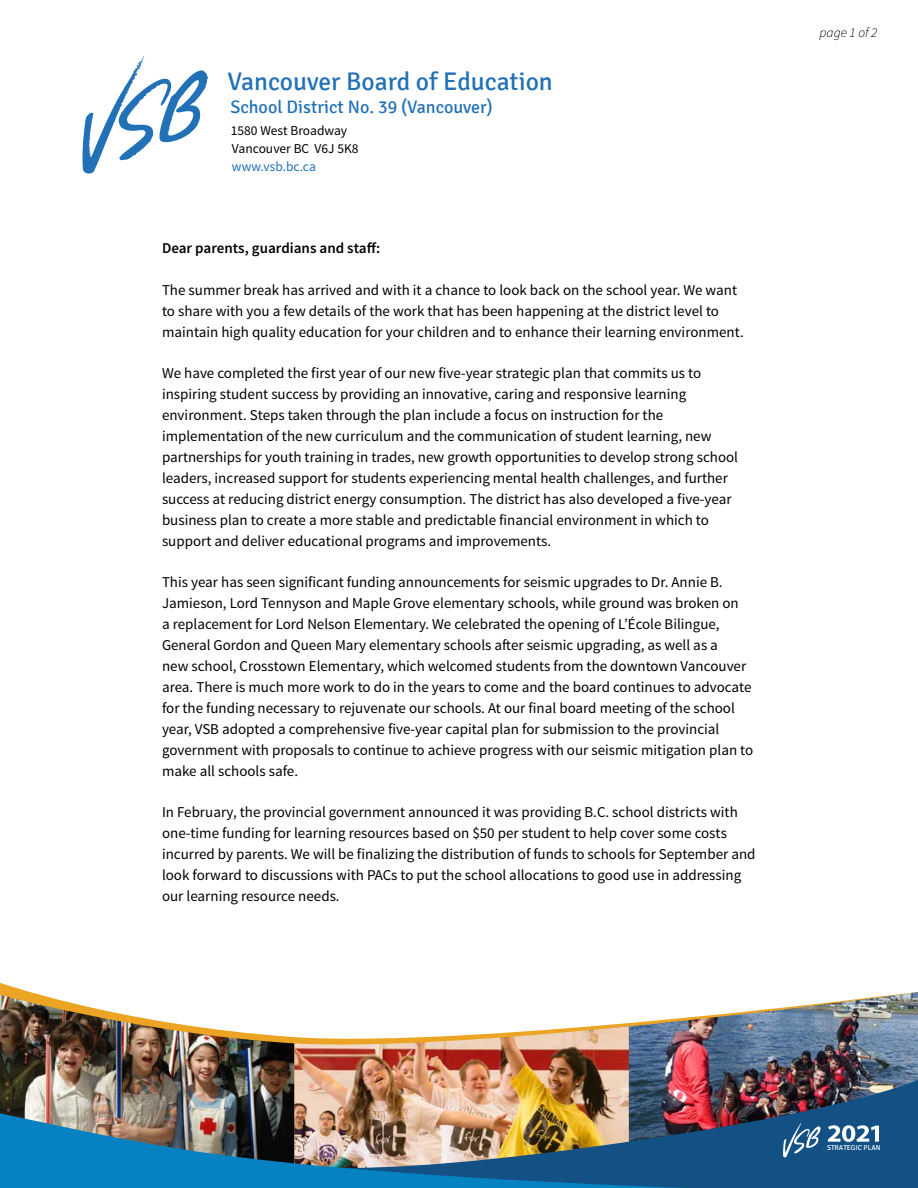
<style>
.page{position:relative;width:918px;height:1188px;background:#fff}
.page>*{position:absolute;margin:0;border:0;box-sizing:border-box;transform-origin:0 0}
.t1{font:25.5px "Signika";color:#2170b6}
.t2{font:18px "Signika";color:#2170b6}
.t3{font:15px/21px "Source Sans Pro";color:#000}
.t4{font:600 15px "Source Sans Pro";color:#000}
.t5{font:13.5px/18px "Source Sans Pro";color:#000}
.t6{font:13.5px "Source Sans Pro";color:#2170b6}
.t7{font:italic 300 13.5px "Source Sans Pro";color:#000}
.t8{font:7.2px "Signika";color:#fff}
</style>
<div class="page">
<svg style="left:82px;top:56px;width:126px;height:118px"></svg>
<img style="left:607px;top:992px;width:311px;height:84px">
<img style="left:0;top:995px;width:294px;height:117px">
<img style="left:294px;top:1026px;width:335px;height:50px">
<img style="left:9px;top:1076px;width:909px;height:36px">
<img style="left:0;top:1112px;width:918px;height:76px">
<svg style="left:783px;top:1122px;width:38px;height:35px"></svg>
<svg style="left:828px;top:1125px;width:51px;height:17px"></svg>
<h1 class="t1" style="left:228px;top:67px;width:327px">Vancouver Board of Education</h1>
<p class="t2" style="left:230px;top:96px;width:264px">School District No. 39 (Vancouver)</p>
<p class="t5" style="left:231px;top:122px;width:129px">1580 West Broadway<br>Vancouver BC V6J 5K8</p>
<p class="t6" style="left:232px;top:158px;width:85px">www.vsb.bc.ca</p>
<p class="t4" style="left:162px;top:239px;width:220px">Dear parents, guardians and staff:</p>
<p class="t3" style="left:162px;top:280px;width:583px">The summer break has arrived and with it a chance to look back on the school year. We want to share with you a few details of the work that has been happening at the district level to maintain high quality education for your children and to enhance their learning environment.</p>
<p class="t3" style="left:162px;top:363px;width:578px">We have completed the first year of our new five-year strategic plan that commits us to inspiring student success by providing an innovative, caring and responsive learning environment. Steps taken through the plan include a focus on instruction for the implementation of the new curriculum and the communication of student learning, new partnerships for youth training in trades, new growth opportunities to develop strong school leaders, increased support for students experiencing mental health challenges, and further success at reducing district energy consumption. The district has also developed a five-year business plan to create a more stable and predictable financial environment in which to support and deliver educational programs and improvements.</p>
<p class="t3" style="left:162px;top:572px;width:593px">This year has seen significant funding announcements for seismic upgrades to Dr. Annie B.<br>Jamieson, Lord Tennyson and Maple Grove elementary schools, while ground was broken on<br>a replacement for Lord Nelson Elementary. We celebrated the opening of L’École Bilingue, General Gordon and Queen Mary elementary schools after seismic upgrading, as well as a<br>new school, Crosstown Elementary, which welcomed students from the downtown Vancouver area. There is much more work to do in the years to come and the board continues to advocate for the funding necessary to rejuvenate our schools. At our final board meeting of the school year, VSB adopted a comprehensive five-year capital plan for submission to the provincial government with proposals to continue to achieve progress with our seismic mitigation plan to make all schools safe.</p>
<p class="t3" style="left:162px;top:802px;width:595px">In February, the provincial government announced it was providing B.C. school districts with one-time funding for learning resources based on $50 per student to help cover some costs incurred by parents. We will be finalizing the distribution of funds to schools for September and look forward to discussions with PACs to put the school allocations to good use in addressing our learning resource needs.</p>
<p class="t7" style="left:820px;top:24px;width:59px">page 1 of 2</p>
<p class="t8" style="left:827px;top:1143px;width:55px">STRATEGIC PLAN</p>
</div>
